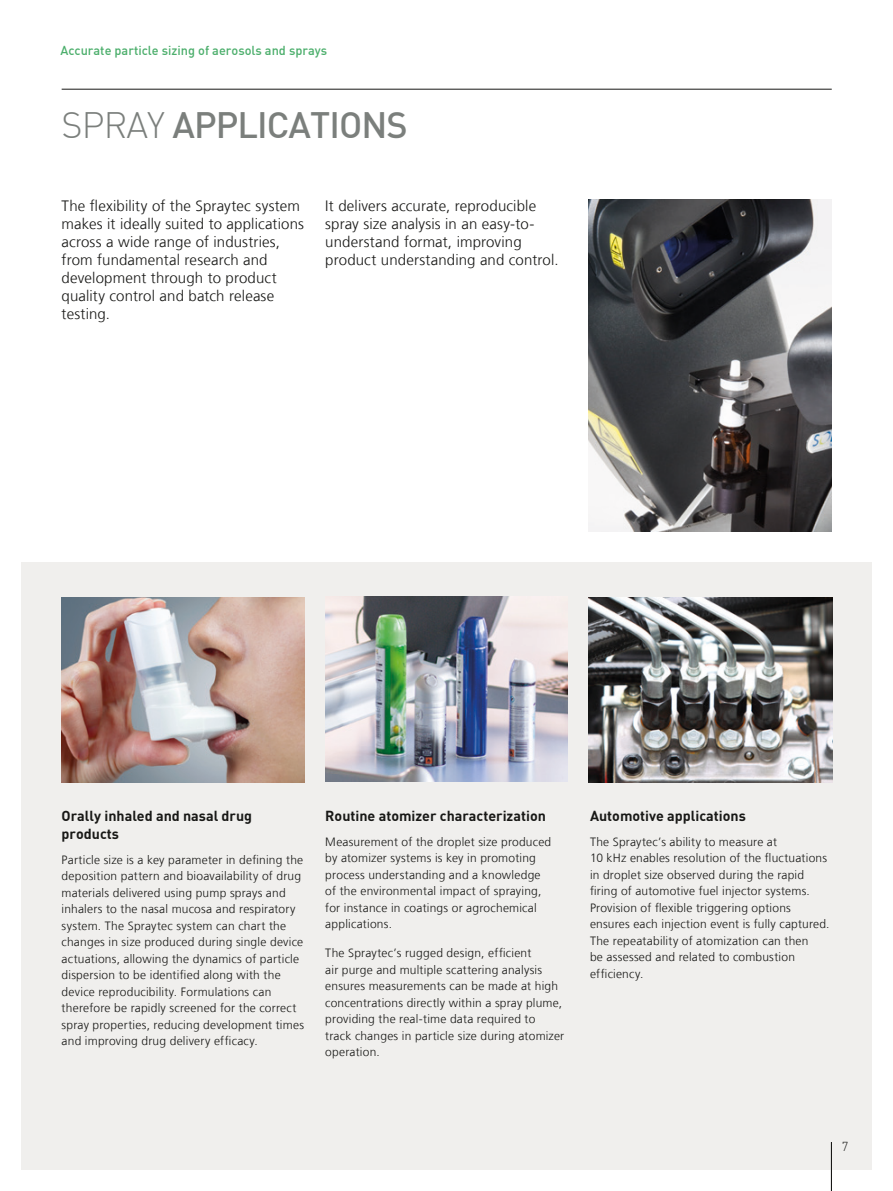
<style>
.page{position:relative;width:893px;height:1191px;background:#fff}
.page>*{position:absolute;margin:0;border:0;box-sizing:border-box;transform-origin:0 0}
.t1{font:500 36px "DIN";letter-spacing:-.025em;color:#7b7f7c}
.t2{font:300 15px/18px "Frutiger LT Com";letter-spacing:.01em;color:#181816}
.t3{font:700 14.25px/18px "DIN";color:#181816}
.t4{font:12.75px "DIN Medium";color:#4bae6b}
.t5{font:300 12.75px "DIN";color:#181816}
.t6{font:300 12px/16.5px "Frutiger LT Com";letter-spacing:.02em;color:#181816}
.s1{font-weight:300}
</style>
<div class="page">
<div style="left:21px;top:562px;width:851px;height:607px;background:#f0efed"></div>
<img style="left:325px;top:596px;width:243px;height:185px">
<hr style="left:62px;top:89px;width:770px;height:1px;background:#181816">
<hr style="left:831px;top:1142px;width:1px;height:49px;background:#181816">
<img style="left:62px;top:597px;width:242px;height:185px">
<img style="left:589px;top:597px;width:243px;height:185px">
<img style="left:589px;top:200px;width:242px;height:331px">
<p class="t4" style="left:60px;top:43px;width:268px">Accurate particle sizing of aerosols and sprays</p>
<h1 class="t1" style="left:62px;top:102px;width:348px"><span class="s1">SPRAY</span> APPLICATIONS</h1>
<p class="t2" style="left:62px;top:197px;width:244px">The flexibility of the Spraytec system makes it ideally suited to applications across a wide range of industries, from fundamental research and development through to product quality control and batch release testing.</p>
<p class="t2" style="left:325px;top:197px;width:235px">It delivers accurate, reproducible spray size analysis in an easy-to&shy;understand format, improving product understanding and control.</p>
<p class="t3" style="left:62px;top:806px;width:192px">Orally inhaled and nasal drug products</p>
<p class="t6" style="left:62px;top:851px;width:244px">Particle size is a key parameter in defining the deposition pattern and bioavailability of drug materials delivered using pump sprays and inhalers to the nasal mucosa and respiratory system. The Spraytec system can chart the changes in size produced during single device actuations, allowing the dynamics of particle dispersion to be identified along with the device reproducibility. Formulations can therefore be rapidly screened for the correct spray properties, reducing development times and improving drug delivery efficacy.</p>
<p class="t3" style="left:325px;top:806px;width:222px">Routine atomizer characterization</p>
<p class="t6" style="left:325px;top:833px;width:227px">Measurement of the droplet size produced by atomizer systems is key in promoting process understanding and a knowledge of the environmental impact of spraying, for instance in coatings or agrochemical applications.</p>
<p class="t6" style="left:325px;top:945px;width:240px">The Spraytec’s rugged design, efficient<br>air purge and multiple scattering analysis ensures measurements can be made at high concentrations directly within a spray plume, providing the real-time data required to track changes in particle size during atomizer operation.</p>
<p class="t3" style="left:590px;top:806px;width:157px">Automotive applications</p>
<p class="t6" style="left:590px;top:833px;width:241px">The Spraytec’s ability to measure at<br>10 kHz enables resolution of the fluctuations in droplet size observed during the rapid firing of automotive fuel injector systems.<br>Provision of flexible triggering options ensures each injection event is fully captured.<br>The repeatability of atomization can then<br>be assessed and related to combustion efficiency.</p>
<p class="t5" style="left:842px;top:1138px;width:8px">7</p>
</div>
